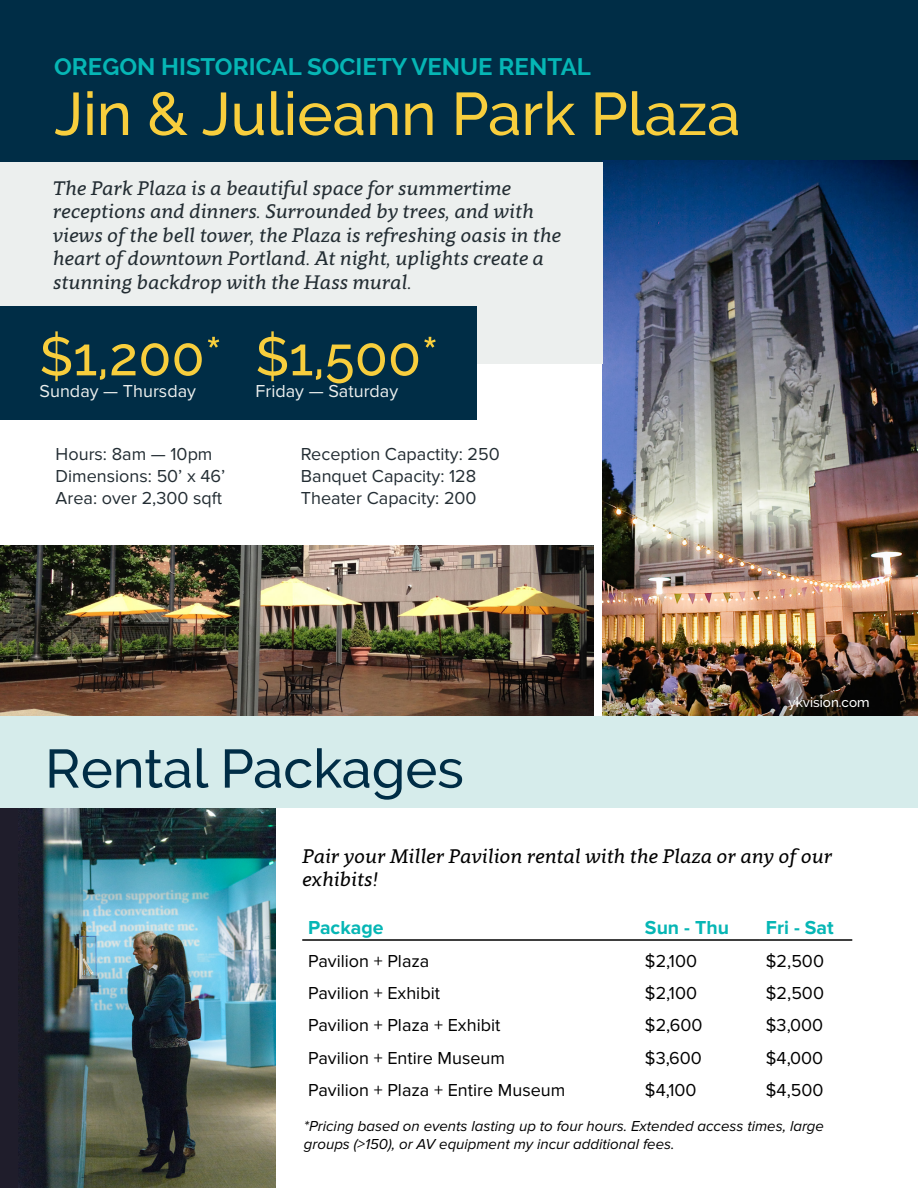
<style>
.page{position:relative;width:918px;height:1188px;background:#fff}
.page>*{position:absolute;margin:0;border:0;box-sizing:border-box;transform-origin:0 0}
.t1{font:500 60px "Raleway";color:#f8ce3d}
.t2{font:500 54px "Raleway";color:#f8ce3d}
.t3{font:500 54px "Raleway";color:#002d46}
.t4{font:700 24px "Raleway";color:#06b6b5}
.t5{font:italic 19.5px/23.4px "Clavo";color:#232d33}
.t6{font:italic 19.5px/23.4px "Clavo";color:#000}
.t7{font:700 19.5px "Proxima Nova";color:#06b6b5}
.t8{font:18px "Proxima Nova";color:#000}
.t9{font:18px/21.6px "Proxima Nova";color:#232d33}
.t10{font:18px "Proxima Nova";color:#ecefee}
.t11{font:italic 15px/18px "Proxima Nova";color:#000}
.t12{font:500 13.5px "Raleway";color:#fff}
</style>
<div class="page">
<div style="left:0;top:802px;width:20px;height:386px;background:#1f1d2b"></div>
<img style="left:18px;top:808px;width:258px;height:380px">
<div style="left:0;top:0;width:918px;height:162px;background:#002d46"></div>
<img style="left:0;top:545px;width:594px;height:171px">
<hr style="left:302px;top:939px;width:337px;height:2px;background:#000">
<hr style="left:639px;top:939px;width:121px;height:2px;background:#000">
<hr style="left:760px;top:939px;width:92px;height:2px;background:#000">
<img style="left:603px;top:160px;width:315px;height:556px">
<div style="left:0;top:162px;width:603px;height:201px;background:#ecefee"></div>
<div style="left:0;top:307px;width:477px;height:113px;background:#002d46"></div>
<div style="left:0;top:716px;width:918px;height:92px;background:#d6eceb"></div>
<p class="t4" style="left:54px;top:53px;width:539px">OREGON HISTORICAL SOCIETY VENUE RENTAL</p>
<h1 class="t1" style="left:54px;top:79px;width:688px">Jin &amp; Julieann Park Plaza</h1>
<p class="t5" style="left:53px;top:176px;width:510px">The Park Plaza is a beautiful space for summertime receptions and dinners. Surrounded by trees, and with views of the bell tower, the Plaza is refreshing oasis in the heart of downtown Portland. At night, uplights create a stunning backdrop with the Hass mural.</p>
<h2 class="t2" style="left:40px;top:325px;width:401px">$1,200* $1,500*</h2>
<p class="t10" style="left:40px;top:381px;width:158px">Sunday — Thursday</p>
<p class="t10" style="left:256px;top:381px;width:144px">Friday — Saturday</p>
<p class="t9" style="left:56px;top:444px;width:171px">Hours: 8am — 10pm<br>Dimensions: 50’ x 46’<br>Area: over 2,300 sqft</p>
<p class="t9" style="left:301px;top:444px;width:200px">Reception Capactity: 250<br>Banquet Capacity: 128<br>Theater Capacity: 200</p>
<h2 class="t3" style="left:45px;top:737px;width:420px">Rental Packages</h2>
<p class="t12" style="left:788px;top:695px;width:83px">ykvision.com</p>
<p class="t6" style="left:302px;top:843px;width:531px">Pair your Miller Pavilion rental with the Plaza or any of our exhibits!</p>
<p class="t7" style="left:308px;top:916px;width:77px">Package</p>
<p class="t7" style="left:645px;top:916px;width:86px">Sun - Thu</p>
<p class="t7" style="left:766px;top:916px;width:69px">Fri - Sat</p>
<p class="t8" style="left:308px;top:951px;width:123px">Pavilion + Plaza</p>
<p class="t8" style="left:645px;top:951px;width:54px">$2,100</p>
<p class="t8" style="left:766px;top:951px;width:60px">$2,500</p>
<p class="t8" style="left:308px;top:983px;width:133px">Pavilion + Exhibit</p>
<p class="t8" style="left:645px;top:983px;width:54px">$2,100</p>
<p class="t8" style="left:766px;top:983px;width:60px">$2,500</p>
<p class="t8" style="left:308px;top:1015px;width:194px">Pavilion + Plaza + Exhibit</p>
<p class="t8" style="left:645px;top:1015px;width:59px">$2,600</p>
<p class="t8" style="left:766px;top:1015px;width:59px">$3,000</p>
<p class="t8" style="left:308px;top:1047px;width:198px">Pavilion + Entire Museum</p>
<p class="t8" style="left:645px;top:1047px;width:58px">$3,600</p>
<p class="t8" style="left:766px;top:1047px;width:59px">$4,000</p>
<p class="t8" style="left:308px;top:1080px;width:259px">Pavilion + Plaza + Entire Museum</p>
<p class="t8" style="left:645px;top:1080px;width:53px">$4,100</p>
<p class="t8" style="left:766px;top:1080px;width:59px">$4,500</p>
<p class="t11" style="left:304px;top:1118px;width:522px">*Pricing based on events lasting up to four hours. Extended access times, large groups (&gt;150), or AV equipment my incur additional fees.</p>
</div>
